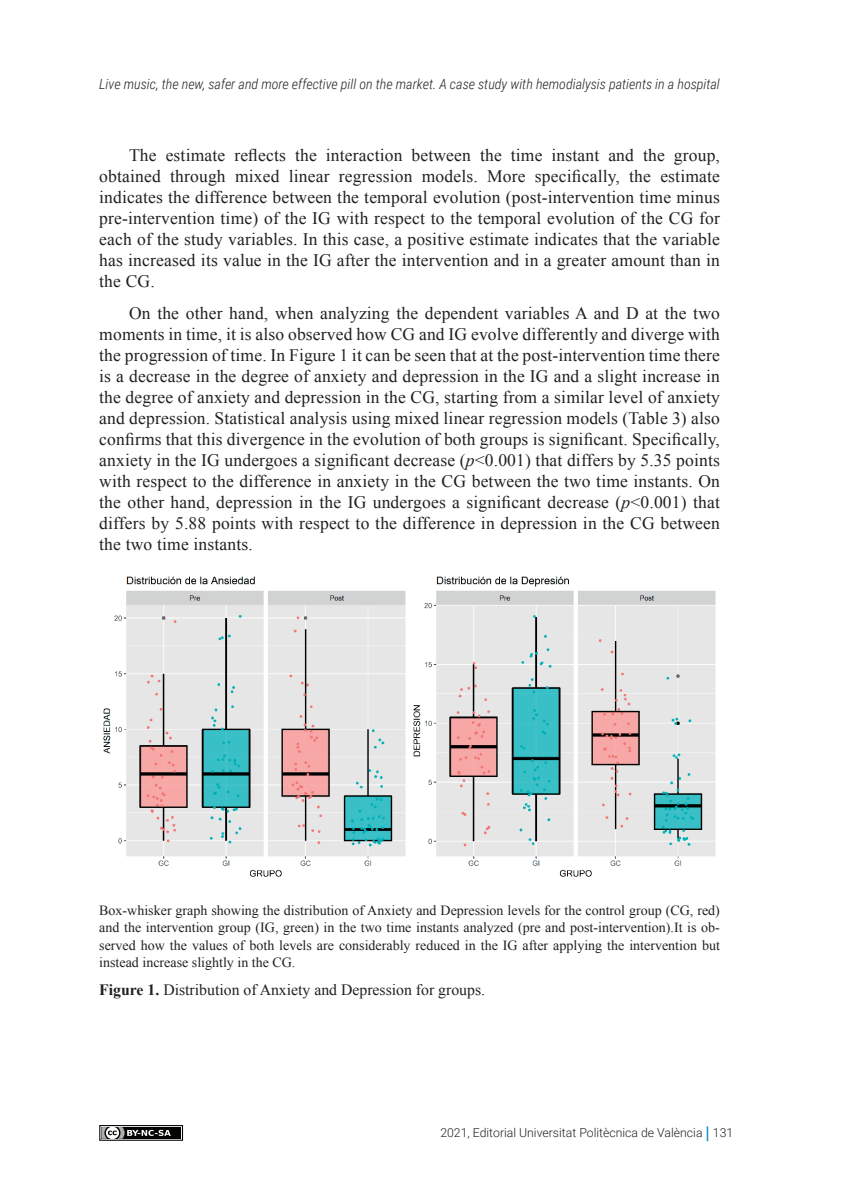
<style>
.page{position:relative;width:844px;height:1191px;background:#fff}
.page>*{position:absolute;margin:0;border:0;box-sizing:border-box;transform-origin:0 0}
.t1{font:17.5px/21px "Times New Roman";letter-spacing:.01em;color:#231f20;text-align:justify}
.t2{font:15.75px "Times New Roman";color:#231f20}
.t3{font:14px/17.5px "Times New Roman";color:#231f20;text-align:justify}
.t4{font:italic 300 14px "Roboto Condensed";color:#231f20}
.t5{font:300 12.25px "Roboto";color:#231f20}
.s1{font-style:italic}
.s2{font-weight:700}
.s3{font-weight:400;font-size:17.5px;color:#0081c8}
</style>
<div class="page">
<div style="left:99px;top:1125px;width:84px;height:15px;border:1px solid #040503"></div>
<div style="left:101px;top:1127px;width:80px;height:11px;background:#040503"></div>
<svg style="left:99px;top:1125px;width:72px;height:16px"></svg>
<img style="left:103px;top:576px;width:613px;height:301px">
<p class="t4" style="left:99px;top:74px;width:622px">Live music, the new, safer and more effective pill on the market. A case study with hemodialysis patients in a hospital</p>
<p class="t1" style="left:99px;top:144px;width:622px;text-indent:30px">The estimate reflects the interaction between the time instant and the group, obtained through mixed linear regression models. More specifically, the estimate indicates the difference between the temporal evolution (post-intervention time minus pre-intervention time) of the IG with respect to the temporal evolution of the CG for each of the study variables. In this case, a positive estimate indicates that the variable has increased its value in the IG after the intervention and in a greater amount than in the CG.</p>
<p class="t1" style="left:99px;top:302px;width:622px;text-indent:30px">On the other hand, when analyzing the dependent variables A and D at the two moments in time, it is also observed how CG and IG evolve differently and diverge with the progression of time. In Figure 1 it can be seen that at the post-intervention time there is a decrease in the degree of anxiety and depression in the IG and a slight increase in the degree of anxiety and depression in the CG, starting from a similar level of anxiety and depression. Statistical analysis using mixed linear regression models (Table 3) also confirms that this divergence in the evolution of both groups is significant. Specifically, anxiety in the IG undergoes a significant decrease (<span class="s1">p</span>&lt;0.001) that differs by 5.35 points with respect to the difference in anxiety in the CG between the two time instants. On the other hand, depression in the IG undergoes a significant decrease (<span class="s1">p</span>&lt;0.001) that differs by 5.88 points with respect to the difference in depression in the CG between the two time instants.</p>
<p class="t3" style="left:99px;top:901px;width:622px">Box-whisker graph showing the distribution of Anxiety and Depression levels for the control group (CG, red) and the intervention group (IG, green) in the two time instants analyzed (pre and post-intervention).It is ob&shy;served how the values of both levels are considerably reduced in the IG after applying the intervention but instead increase slightly in the CG.</p>
<p class="t2" style="left:99px;top:978px;width:387px"><span class="s2">Figure 1.</span> Distribution of Anxiety and Depression for groups.</p>
<p class="t5" style="left:440px;top:1124px;width:294px">2021, Editorial Universitat Politècnica de València <span class="s3">|</span> 131</p>
</div>
